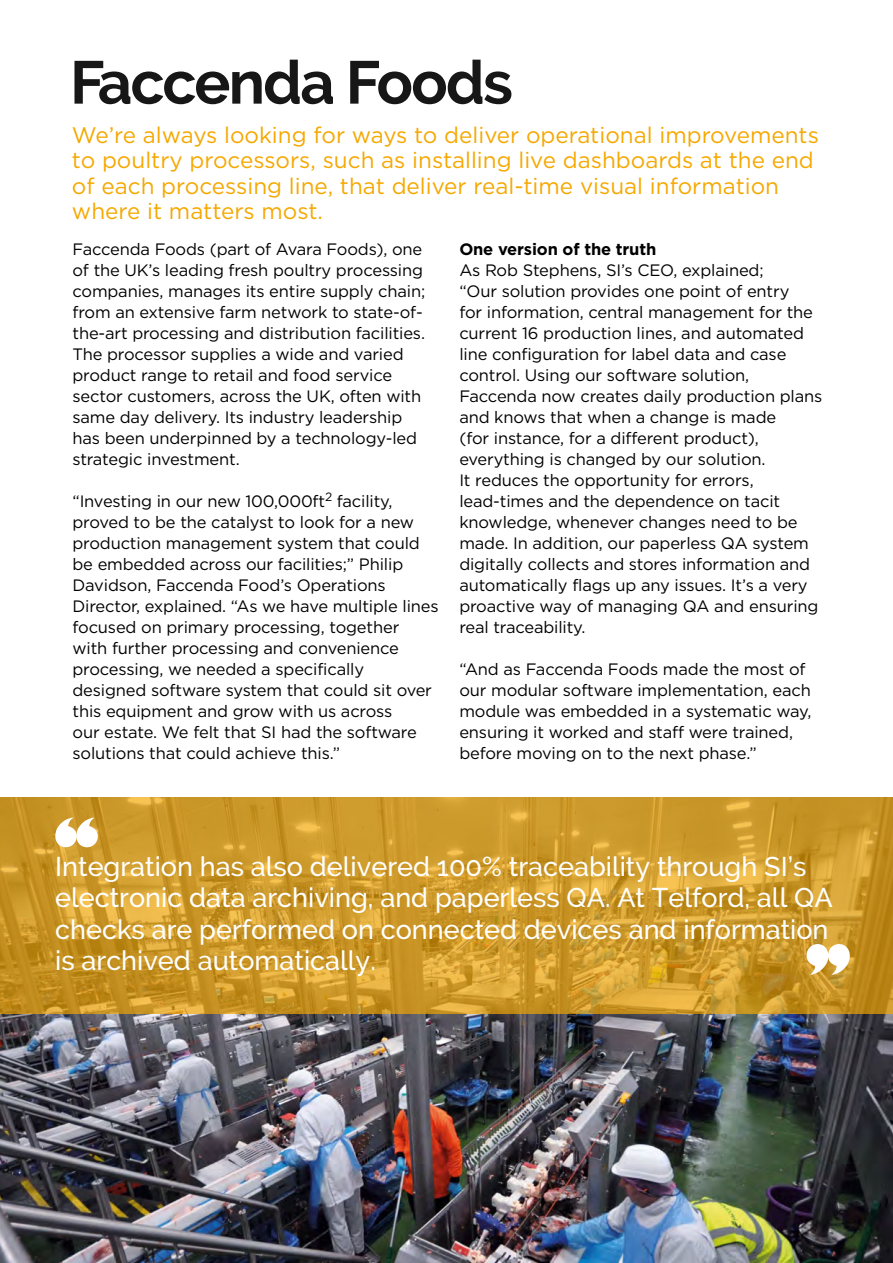
<style>
.page{position:relative;width:893px;height:1263px;background:#fff}
.page>*{position:absolute;margin:0;border:0;box-sizing:border-box;transform-origin:0 0}
.t1{font:700 60.3px "Raleway";letter-spacing:-.03em;color:#000}
.t2{font:500 27px/31.5px "Raleway";color:#fff}
.t3{font:22.5px/25.5px "Gotham";color:#f5a800}
.t4{font:16.5px/21px "Gotham";letter-spacing:-.01em;color:#000}
.t5{font:700 16.5px "Gotham";letter-spacing:-.01em;color:#000}
</style>
<div class="page">
<img style="left:0;top:1013px;width:893px;height:250px">
<svg style="left:0;top:797px;width:893px;height:216px;fill:#cb982a"></svg>
<svg style="left:806px;top:944px;width:44px;height:31px"></svg>
<svg style="left:55px;top:817px;width:43px;height:30px"></svg>
<h1 class="t1" style="left:70px;top:48px;width:444px">Faccenda Foods</h1>
<h3 class="t3" style="left:72px;top:122px;width:748px">We’re always looking for ways to deliver operational improvements to poultry processors, such as installing live dashboards at the end of each processing line, that deliver real-time visual information where it matters most.</h3>
<p class="t4" style="left:72px;top:238px;width:354px">Faccenda Foods (part of Avara Foods), one of the UK’s leading fresh poultry processing companies, manages its entire supply chain; from an extensive farm network to state-of&shy;the-art processing and distribution facilities.<br>The processor supplies a wide and varied product range to retail and food service sector customers, across the UK, often with same day delivery. Its industry leadership has been underpinned by a technology-led strategic investment.</p>
<p class="t4" style="left:72px;top:491px;width:368px">“Investing in our new 100,000ft<sup>2</sup> facility, proved to be the catalyst to look for a new production management system that could be embedded across our facilities;” Philip Davidson, Faccenda Food’s Operations Director, explained. “As we have multiple lines focused on primary processing, together<br>with further processing and convenience processing, we needed a specifically designed software system that could sit over this equipment and grow with us across<br>our estate. We felt that SI had the software solutions that could achieve this.”</p>
<p class="t5" style="left:459px;top:240px;width:198px">One version of the truth</p>
<p class="t4" style="left:459px;top:260px;width:365px">As Rob Stephens, SI’s CEO, explained;<br>“Our solution provides one point of entry<br>for information, central management for the current 16 production lines, and automated line configuration for label data and case control. Using our software solution, Faccenda now creates daily production plans and knows that when a change is made<br>(for instance, for a different product), everything is changed by our solution.<br>It reduces the opportunity for errors, lead-times and the dependence on tacit knowledge, whenever changes need to be made. In addition, our paperless QA system digitally collects and stores information and automatically flags up any issues. It’s a very proactive way of managing QA and ensuring real traceability.</p>
<p class="t4" style="left:459px;top:659px;width:354px">“And as Faccenda Foods made the most of our modular software implementation, each module was embedded in a systematic way, ensuring it worked and staff were trained, before moving on to the next phase.”</p>
<h2 class="t2" style="left:55px;top:850px;width:779px">Integration has also delivered 100% traceability through SI’s electronic data archiving, and paperless QA. At Telford, all QA checks are performed on connected devices and information is archived automatically.</h2>
</div>
